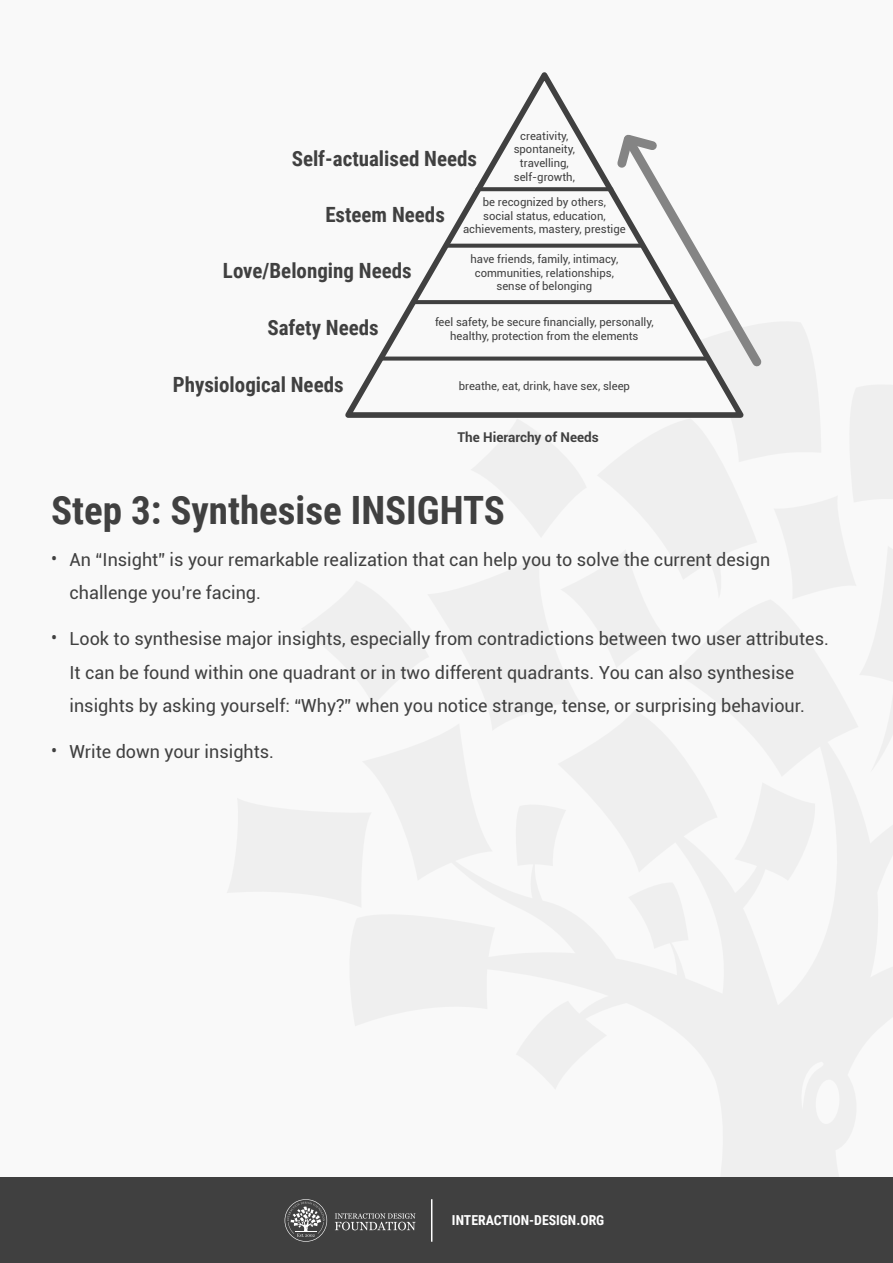
<style>
.page{position:relative;width:893px;height:1263px;background:#f9f9f9}
.page>*{position:absolute;margin:0;border:0;box-sizing:border-box;transform-origin:0 0}
.t1{font:700 39px "Roboto Condensed";color:#404040}
.t2{font:700 21px "Roboto Condensed";color:#404040}
.t3{font:18px/33.6px "Roboto";color:#404040}
.t4{font:700 13.8px "Roboto Condensed";color:#fff}
.t5{font:700 13.5px "Roboto";color:#404040}
.t6{font:11.25px/13.5px "Roboto";color:#404040;text-align:center}
</style>
<div class="page">
<div style="left:0;top:1178px;width:893px;height:85px;background:#404040"></div>
<svg style="left:335px;top:1213px;width:81px;height:17px"></svg>
<svg style="left:285px;top:1199px;width:42px;height:43px"></svg>
<hr style="left:431px;top:1199px;width:1px;height:43px;background:#fff">
<svg style="left:345px;top:72px;width:399px;height:346px"></svg>
<svg style="left:381px;top:357px;width:230px;height:4px"></svg>
<svg style="left:413px;top:300px;width:198px;height:4px"></svg>
<svg style="left:446px;top:244px;width:165px;height:4px"></svg>
<svg style="left:477px;top:187px;width:134px;height:4px"></svg>
<svg style="left:611px;top:128px;width:151px;height:246px"></svg>
<p class="t6" style="left:514px;top:129px;width:63px">creativity, spontaneity, travelling, self-growth,</p>
<p class="t6" style="left:463px;top:195px;width:164px">be recognized by others,<br>social status, education, achievements, mastery, prestige</p>
<p class="t6" style="left:470px;top:252px;width:149px">have friends, family, intimacy, communities, relationships, sense of belonging</p>
<p class="t6" style="left:435px;top:315px;width:220px">feel safety, be secure financially, personally, healthy, protection from the elements</p>
<p class="t6" style="left:459px;top:378px;width:173px">breathe, eat, drink, have sex, sleep</p>
<p class="t2" style="left:292px;top:144px;width:187px">Self-actualised Needs</p>
<p class="t2" style="left:325px;top:200px;width:121px">Esteem Needs</p>
<p class="t2" style="left:223px;top:256px;width:190px">Love/Belonging Needs</p>
<p class="t2" style="left:267px;top:313px;width:113px">Safety Needs</p>
<p class="t2" style="left:173px;top:370px;width:172px">Physiological Needs</p>
<p class="t5" style="left:457px;top:428px;width:143px">The Hierarchy of Needs</p>
<h1 class="t1" style="left:51px;top:483px;width:455px">Step 3: Synthesise INSIGHTS</h1>
<p class="t3" style="left:51px;top:541px;width:8px">•</p>
<p class="t3" style="left:51px;top:620px;width:8px">•</p>
<p class="t3" style="left:51px;top:733px;width:8px">•</p>
<p class="t3" style="left:70px;top:542px;width:702px">An “Insight” is your remarkable realization that can help you to solve the current design challenge you’re facing.</p>
<p class="t3" style="left:70px;top:621px;width:761px">Look to synthesise major insights, especially from contradictions between two user attributes.<br>It can be found within one quadrant or in two different quadrants. You can also synthesise insights by asking yourself: “Why?” when you notice strange, tense, or surprising behaviour.</p>
<p class="t3" style="left:70px;top:734px;width:206px">Write down your insights.</p>
<p class="t4" style="left:452px;top:1210px;width:154px">INTERACTION-DESIGN.ORG</p>
</div>
